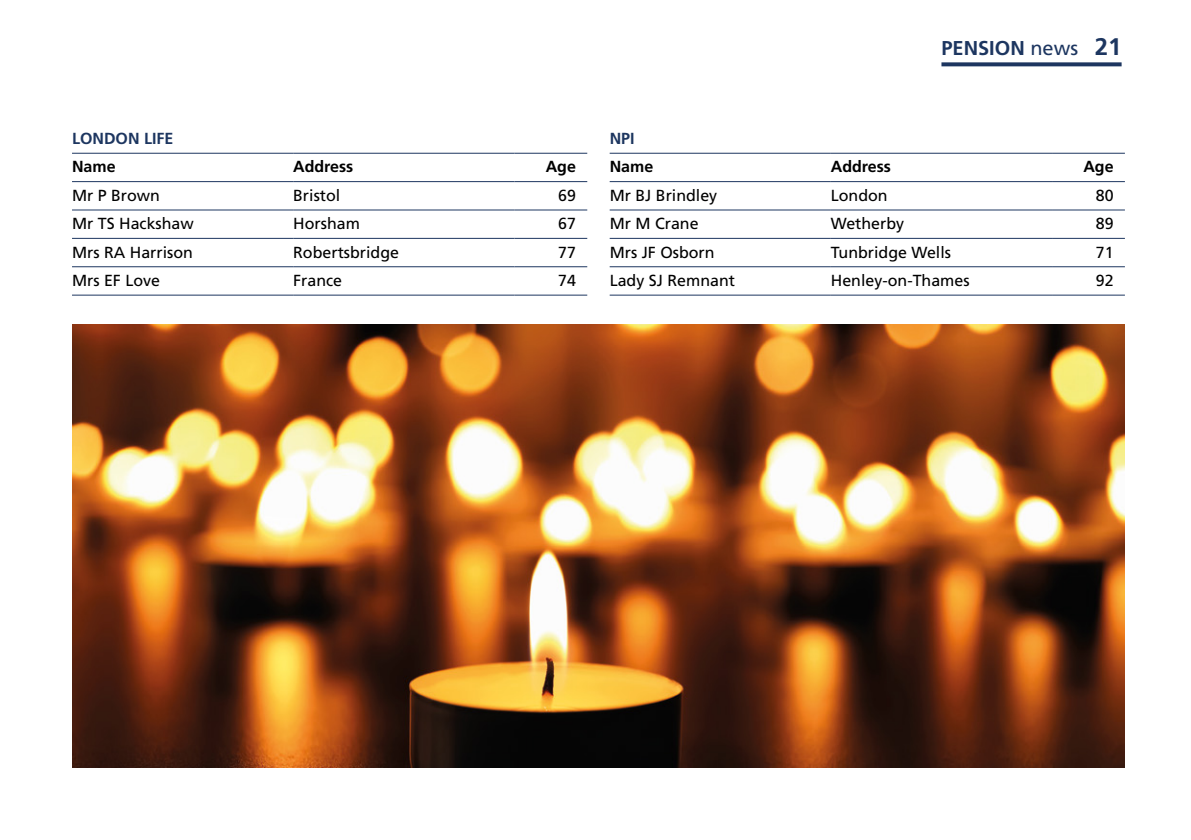
<style>
.page{position:relative;width:1191px;height:840px;background:#fff}
.page>*{position:absolute;margin:0;border:0;box-sizing:border-box;transform-origin:0 0}
.t1{font:700 20px "Frutiger";color:#1d3660}
.t2{font:16px "Frutiger";color:#000}
.t3{font:700 16px "Frutiger";color:#000}
.t4{font:700 16px "Frutiger";color:#1d3660}
.s1{font-weight:400}
.s2{font-size:24px}
</style>
<div class="page">
<img style="left:72px;top:324px;width:1053px;height:443px">
<svg style="left:941px;top:62px;width:180px;height:4px"></svg>
<hr style="left:72px;top:153px;width:221px;height:1px;background:#1d3660">
<hr style="left:293px;top:153px;width:221px;height:1px;background:#1d3660">
<hr style="left:514px;top:153px;width:73px;height:1px;background:#1d3660">
<hr style="left:72px;top:181px;width:221px;height:1px;background:#1d3660">
<hr style="left:293px;top:181px;width:221px;height:1px;background:#1d3660">
<hr style="left:514px;top:181px;width:73px;height:1px;background:#1d3660">
<hr style="left:72px;top:209px;width:221px;height:1px;background:#1d3660">
<hr style="left:293px;top:209px;width:221px;height:1px;background:#1d3660">
<hr style="left:514px;top:209px;width:73px;height:1px;background:#1d3660">
<hr style="left:72px;top:238px;width:221px;height:1px;background:#1d3660">
<hr style="left:293px;top:238px;width:221px;height:1px;background:#1d3660">
<hr style="left:514px;top:238px;width:73px;height:1px;background:#1d3660">
<hr style="left:72px;top:266px;width:221px;height:1px;background:#1d3660">
<hr style="left:293px;top:266px;width:221px;height:1px;background:#1d3660">
<hr style="left:514px;top:266px;width:73px;height:1px;background:#1d3660">
<hr style="left:72px;top:294px;width:221px;height:1px;background:#1d3660">
<hr style="left:293px;top:294px;width:221px;height:1px;background:#1d3660">
<hr style="left:514px;top:294px;width:73px;height:1px;background:#1d3660">
<hr style="left:609px;top:153px;width:222px;height:1px;background:#1d3660">
<hr style="left:831px;top:153px;width:221px;height:1px;background:#1d3660">
<hr style="left:1052px;top:153px;width:73px;height:1px;background:#1d3660">
<hr style="left:609px;top:181px;width:222px;height:1px;background:#1d3660">
<hr style="left:831px;top:181px;width:221px;height:1px;background:#1d3660">
<hr style="left:1052px;top:181px;width:73px;height:1px;background:#1d3660">
<hr style="left:609px;top:209px;width:222px;height:1px;background:#1d3660">
<hr style="left:831px;top:209px;width:221px;height:1px;background:#1d3660">
<hr style="left:1052px;top:209px;width:73px;height:1px;background:#1d3660">
<hr style="left:609px;top:238px;width:222px;height:1px;background:#1d3660">
<hr style="left:831px;top:238px;width:221px;height:1px;background:#1d3660">
<hr style="left:1052px;top:238px;width:73px;height:1px;background:#1d3660">
<hr style="left:609px;top:266px;width:222px;height:1px;background:#1d3660">
<hr style="left:831px;top:266px;width:221px;height:1px;background:#1d3660">
<hr style="left:1052px;top:266px;width:73px;height:1px;background:#1d3660">
<hr style="left:609px;top:294px;width:222px;height:1px;background:#1d3660">
<hr style="left:831px;top:294px;width:221px;height:1px;background:#1d3660">
<hr style="left:1052px;top:294px;width:73px;height:1px;background:#1d3660">
<p class="t4" style="left:72px;top:129px;width:103px">LONDON LIFE</p>
<p class="t3" style="left:72px;top:157px;width:45px">Name</p>
<p class="t3" style="left:293px;top:157px;width:62px">Address</p>
<p class="t3" style="left:545px;top:157px;width:32px">Age</p>
<p class="t2" style="left:72px;top:186px;width:89px">Mr P Brown</p>
<p class="t2" style="left:293px;top:186px;width:49px">Bristol</p>
<p class="t2" style="left:558px;top:186px;width:19px">69</p>
<p class="t2" style="left:72px;top:214px;width:123px">Mr TS Hackshaw</p>
<p class="t2" style="left:293px;top:214px;width:68px">Horsham</p>
<p class="t2" style="left:558px;top:214px;width:19px">67</p>
<p class="t2" style="left:72px;top:242px;width:122px">Mrs RA Harrison</p>
<p class="t2" style="left:293px;top:242px;width:107px">Robertsbridge</p>
<p class="t2" style="left:558px;top:242px;width:19px">77</p>
<p class="t2" style="left:72px;top:271px;width:90px">Mrs EF Love</p>
<p class="t2" style="left:293px;top:271px;width:50px">France</p>
<p class="t2" style="left:558px;top:271px;width:19px">74</p>
<p class="t1" style="left:941px;top:36px;width:182px">PENSION <span class="s1">news</span> <span class="s2">21</span></p>
<p class="t4" style="left:609px;top:129px;width:26px">NPI</p>
<p class="t3" style="left:609px;top:157px;width:45px">Name</p>
<p class="t3" style="left:831px;top:157px;width:62px">Address</p>
<p class="t3" style="left:1083px;top:157px;width:32px">Age</p>
<p class="t2" style="left:609px;top:186px;width:109px">Mr BJ Brindley</p>
<p class="t2" style="left:831px;top:186px;width:58px">London</p>
<p class="t2" style="left:1095px;top:186px;width:19px">80</p>
<p class="t2" style="left:609px;top:214px;width:90px">Mr M Crane</p>
<p class="t2" style="left:831px;top:214px;width:75px">Wetherby</p>
<p class="t2" style="left:1095px;top:214px;width:19px">89</p>
<p class="t2" style="left:609px;top:242px;width:106px">Mrs JF Osborn</p>
<p class="t2" style="left:831px;top:242px;width:122px">Tunbridge Wells</p>
<p class="t2" style="left:1095px;top:242px;width:19px">71</p>
<p class="t2" style="left:609px;top:271px;width:127px">Lady SJ Remnant</p>
<p class="t2" style="left:831px;top:271px;width:140px">Henley-on-Thames</p>
<p class="t2" style="left:1095px;top:271px;width:19px">92</p>
</div>
